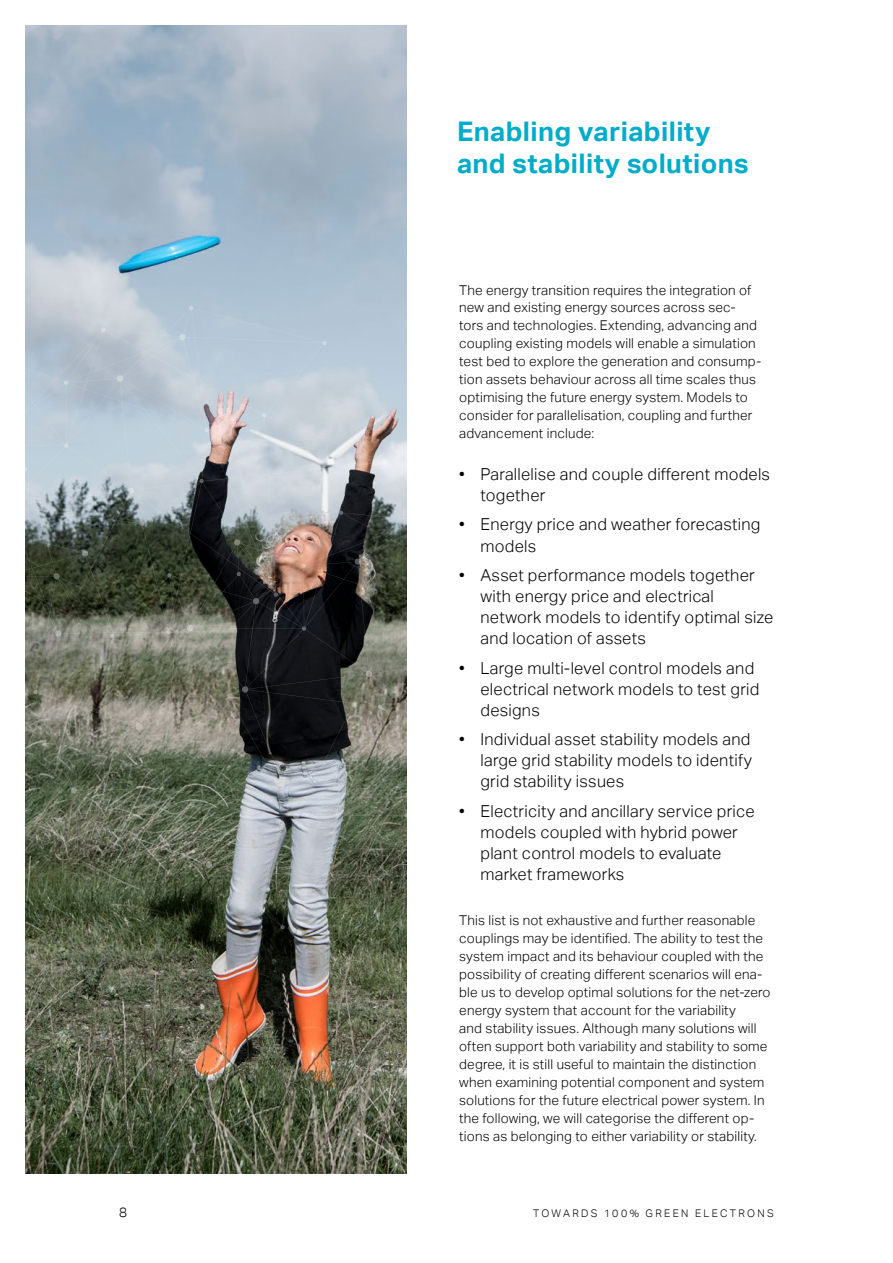
<style>
.page{position:relative;width:893px;height:1263px;background:#fff}
.page>*{position:absolute;margin:0;border:0;box-sizing:border-box;transform-origin:0 0}
.t1{font:700 27px/32px "Aktiv Grotesk";letter-spacing:.015em;color:#00acc9}
.t2{font:300 16.5px/21px "Aktiv Grotesk";letter-spacing:.015em;color:#000}
.t3{font:300 13.5px/18px "Aktiv Grotesk";letter-spacing:.015em;color:#000}
.t4{font:300 10.5px "Aktiv Grotesk";letter-spacing:.22em;color:#000}
</style>
<div class="page">
<img style="left:26px;top:26px;width:381px;height:1148px">
<svg style="left:25px;top:176px;width:382px;height:828px;background:#6d7163"></svg>
<svg style="left:25px;top:26px;width:363px;height:796px;background:#8d979b"></svg>
<h1 class="t1" style="left:457px;top:116px;width:293px">Enabling variability and stability solutions</h1>
<p class="t3" style="left:459px;top:281px;width:304px">The energy transition requires the integration of new and existing energy sources across sec&shy;tors and technologies. Extending, advancing and coupling existing models will enable a simulation test bed to explore the generation and consump&shy;tion assets behaviour across all time scales thus optimising the future energy system. Models to consider for parallelisation, coupling and further advancement include:</p>
<p class="t2" style="left:480px;top:464px;width:291px;text-indent:-21px">• Parallelise and couple different models together</p>
<p class="t2" style="left:480px;top:514px;width:282px;text-indent:-21px">• Energy price and weather forecasting models</p>
<p class="t2" style="left:480px;top:565px;width:294px;text-indent:-21px">• Asset performance models together with energy price and electrical network models to identify optimal size and location of assets</p>
<p class="t2" style="left:480px;top:657px;width:280px;text-indent:-21px">• Large multi-level control models and electrical network models to test grid designs</p>
<p class="t2" style="left:480px;top:729px;width:273px;text-align:justify;text-indent:-21px">• Individual asset stability models and large grid stability models to identify grid stability issues</p>
<p class="t2" style="left:480px;top:800px;width:276px;text-indent:-21px">• Electricity and ancillary service price models coupled with hybrid power plant control models to evaluate market frameworks</p>
<p class="t3" style="left:459px;top:911px;width:313px">This list is not exhaustive and further reasonable couplings may be identified. The ability to test the system impact and its behaviour coupled with the possibility of creating different scenarios will ena&shy;ble us to develop optimal solutions for the net-zero energy system that account for the variability<br>and stability issues. Although many solutions will often support both variability and stability to some degree, it is still useful to maintain the distinction when examining potential component and system solutions for the future electrical power system. In the following, we will categorise the different op&shy;tions as belonging to either variability or stability.</p>
<p class="t3" style="left:119px;top:1203px;width:9px">8</p>
<p class="t4" style="left:533px;top:1207px;width:242px">TOWARDS 100% GREEN ELECTRONS</p>
</div>
